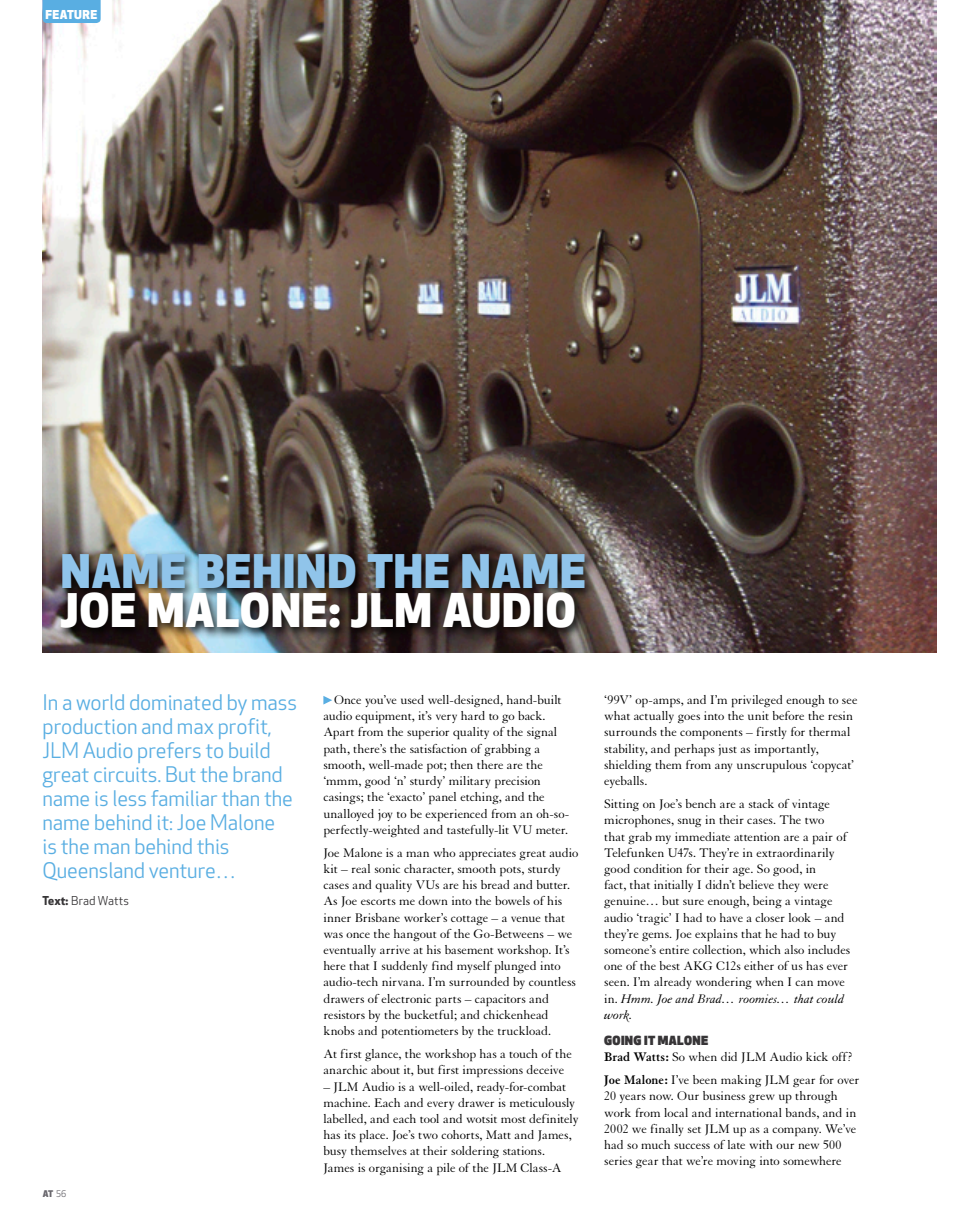
<style>
.page{position:relative;width:978px;height:1217px;background:#fff}
.page>*{position:absolute;margin:0;border:0;box-sizing:border-box;transform-origin:0 0}
.t1{font:800 45.15px/39.6px "Apex New";letter-spacing:.02em;color:#fff}
.t2{font:21px/24px "Apex New";letter-spacing:-.005em;color:#59aee2}
.t3{font:13.5px/16.2px "Granjon";letter-spacing:-.005em;color:#000}
.t4{font:900 12.3px "Apex New";letter-spacing:.03em;color:#373537}
.t5{font:12px "Apex New";letter-spacing:.015em;color:#373537}
.t6{font:800 12px "Apex New";letter-spacing:.04em;color:#fff}
.t7{font:800 9px "Apex New";color:#69676d}
.s1{color:#90c4ea}
.s2{font-weight:700}
.s3{font-weight:400}
.s4{font-style:italic}
</style>
<div class="page">
<img style="left:43px;top:0;width:892px;height:652px">
<svg style="left:43px;top:0;width:58px;height:23px"></svg>
<div style="left:56px;top:548px;width:720px;height:134px;background:#000;opacity:.85"></div>
<svg style="left:323px;top:696px;width:9px;height:8px"></svg>
<p class="t6" style="left:46px;top:6px;width:53px">FEATURE</p>
<p class="t1" style="left:61px;top:550px;width:526px"><span class="s1">NAME BEHIND THE NAME<br></span>JOE MALONE: JLM AUDIO</p>
<p class="t2" style="left:43px;top:690px;width:256px">In a world dominated by mass production and max profit,<br>JLM Audio prefers to build great circuits. But the brand name is less familiar than the name behind it: Joe Malone<br>is the man behind this<br>Queensland venture…</p>
<p class="t5" style="left:43px;top:892px;width:88px"><span class="s2">Text:</span> Brad Watts</p>
<p class="t7" style="left:43px;top:1187px;width:25px">AT <span class="s3">56</span></p>
<p class="t3" style="left:323px;top:692px;width:247px;text-indent:11px">Once you’ve used well-designed, hand-built audio equipment, it’s very hard to go back.<br>Apart from the superior quality of the signal path, there’s the satisfaction of grabbing a smooth, well-made pot; then there are the ‘mmm, good ‘n’ sturdy’ military precision casings; the ‘exacto’ panel etching, and the unalloyed joy to be experienced from an oh-so&shy;perfectly-weighted and tastefully-lit VU meter.</p>
<p class="t3" style="left:323px;top:844px;width:256px">Joe Malone is a man who appreciates great audio kit – real sonic character, smooth pots, sturdy cases and quality VUs are his bread and butter.<br>As Joe escorts me down into the bowels of his inner Brisbane worker’s cottage – a venue that was once the hangout of the Go-Betweens – we eventually arrive at his basement workshop. It’s here that I suddenly find myself plunged into audio-tech nirvana. I’m surrounded by countless drawers of electronic parts – capacitors and resistors by the bucketful; and chickenhead knobs and potentiometers by the truckload.</p>
<p class="t3" style="left:323px;top:1045px;width:250px">At first glance, the workshop has a touch of the anarchic about it, but first impressions deceive</p>
<p class="t3" style="left:323px;top:1078px;width:257px">– JLM Audio is a well-oiled, ready-for-combat machine. Each and every drawer is meticulously labelled, and each tool and wotsit most definitely has its place. Joe’s two cohorts, Matt and James, busy themselves at their soldering stations.<br>James is organising a pile of the JLM Class-A</p>
<p class="t3" style="left:604px;top:692px;width:255px">‘99V’ op-amps, and I’m privileged enough to see what actually goes into the unit before the resin surrounds the components – firstly for thermal stability, and perhaps just as importantly, shielding them from any unscrupulous ‘copycat’ eyeballs.</p>
<p class="t3" style="left:604px;top:796px;width:247px">Sitting on Joe’s bench are a stack of vintage microphones, snug in their cases. The two<br>that grab my immediate attention are a pair of Telefunken U47s. They’re in extraordinarily good condition for their age. So good, in<br>fact, that initially I didn’t believe they were genuine… but sure enough, being a vintage audio ‘tragic’ I had to have a closer look – and they’re gems. Joe explains that he had to buy someone’s entire collection, which also includes one of the best AKG C12s either of us has ever seen. I’m already wondering when I can move in. <span class="s4">Hmm. Joe and Brad… roomies… that could work.</span></p>
<p class="t4" style="left:604px;top:1031px;width:106px">GOING IT MALONE</p>
<p class="t3" style="left:604px;top:1045px;width:257px;line-height:23px"><span class="s2">Brad Watts:</span> So when did JLM Audio kick off?<br><span class="s2">Joe Malone:</span> I’ve been making JLM gear for over</p>
<p class="t3" style="left:604px;top:1087px;width:254px">20 years now. Our business grew up through work from local and international bands, and in 2002 we finally set JLM up as a company. We’ve had so much success of late with our new 500 series gear that we’re moving into somewhere</p>
</div>
